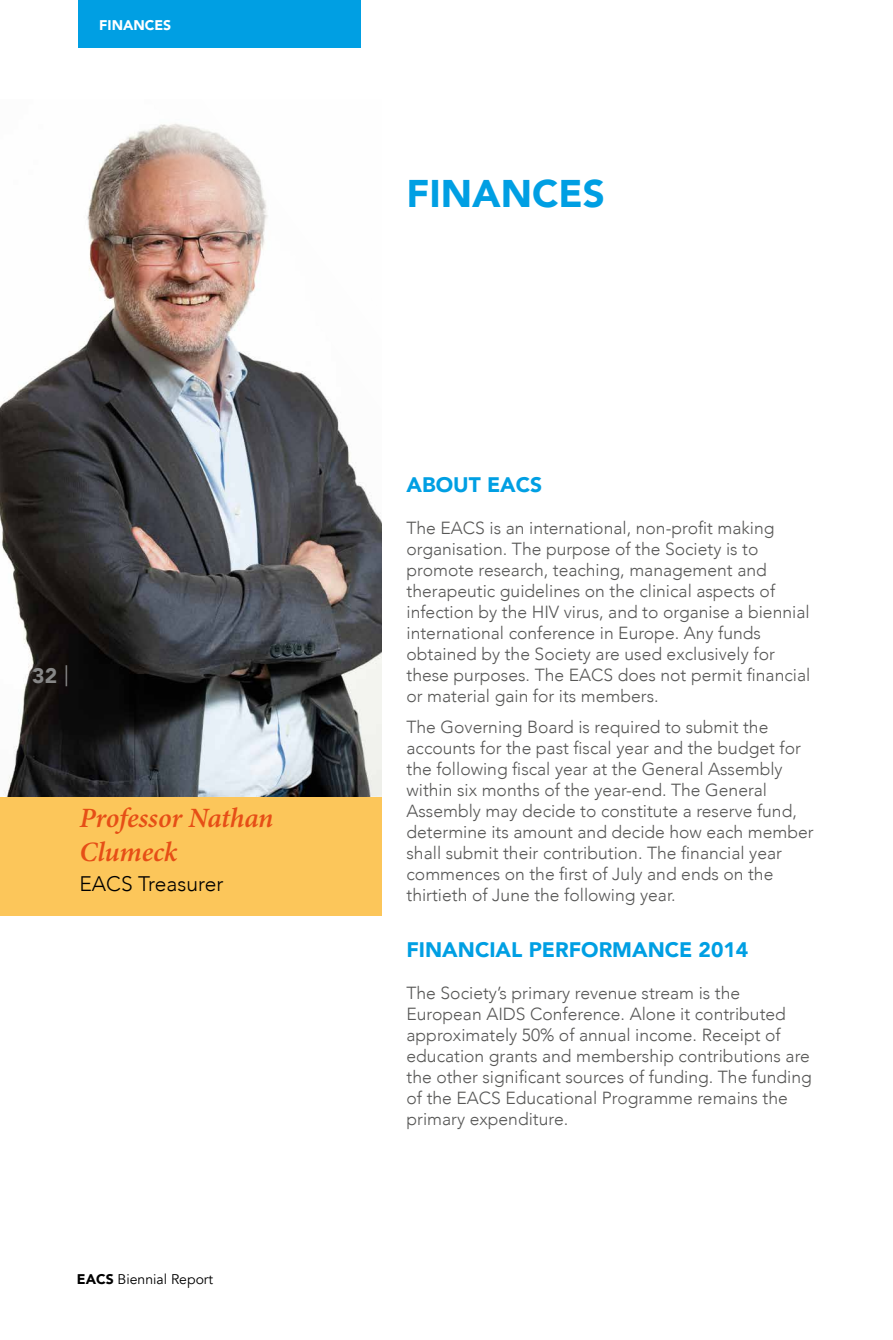
<style>
.page{position:relative;width:893px;height:1340px;background:#fff}
.page>*{position:absolute;margin:0;border:0;box-sizing:border-box;transform-origin:0 0}
.T1{font:900 38.5px "Avenir";color:#009fe3}
.t1{font:italic 600 28px/33.6px "Minion Pro";letter-spacing:-.005em;color:#e64e16}
.T2{font:900 21px "Avenir";color:#009fe3}
.t2{font:300 21px "Avenir";color:#000}
.t3{font:900 21px "Avenir";color:#878787}
.Body{font:300 17.5px/21px "Avenir";color:#575756}
.t4{font:14px "Avenir";color:#000}
.t5{font:900 14px "Avenir";color:#fff}
.s1{font-weight:400}
.s2{font-weight:900}
</style>
<div class="page">
<img style="left:0;top:123px;width:381px;height:673px">
<div style="left:0;top:796px;width:381px;height:119px;background:#fcc65a"></div>
<div style="left:78px;top:0;width:282px;height:47px;background:#009fe3"></div>
<p class="t5" style="left:99px;top:13px;width:74px">FINANCES</p>
<p class="t3" style="left:32px;top:658px;width:38px">32 <span class="s1">|</span></p>
<p class="t1" style="left:79px;top:801px;width:196px">Professor Nathan<br>Clumeck</p>
<p class="t2" style="left:79px;top:871px;width:145px">EACS Treasurer</p>
<p class="t4" style="left:77px;top:1270px;width:138px"><span class="s2">EACS</span> Biennial Report</p>
<p class="T1" style="left:407px;top:161px;width:200px">FINANCES</p>
<p class="T2" style="left:407px;top:466px;width:137px">ABOUT EACS</p>
<p class="Body" style="left:407px;top:517px;width:405px">The EACS is an international, non-profit making organisation. The purpose of the Society is to promote research, teaching, management and therapeutic guidelines on the clinical aspects of infection by the HIV virus, and to organise a biennial international conference in Europe. Any funds obtained by the Society are used exclusively for these purposes. The EACS does not permit financial or material gain for its members.</p>
<p class="Body" style="left:407px;top:716px;width:409px">The Governing Board is required to submit the accounts for the past fiscal year and the budget for the following fiscal year at the General Assembly within six months of the year-end. The General Assembly may decide to constitute a reserve fund, determine its amount and decide how each member shall submit their contribution. The financial year commences on the first of July and ends on the thirtieth of June the following year.</p>
<p class="T2" style="left:407px;top:931px;width:343px">FINANCIAL PERFORMANCE 2014</p>
<p class="Body" style="left:407px;top:982px;width:407px">The Society’s primary revenue stream is the European AIDS Conference. Alone it contributed approximately 50% of annual income. Receipt of education grants and membership contributions are the other significant sources of funding. The funding of the EACS Educational Programme remains the primary expenditure.</p>
</div>
